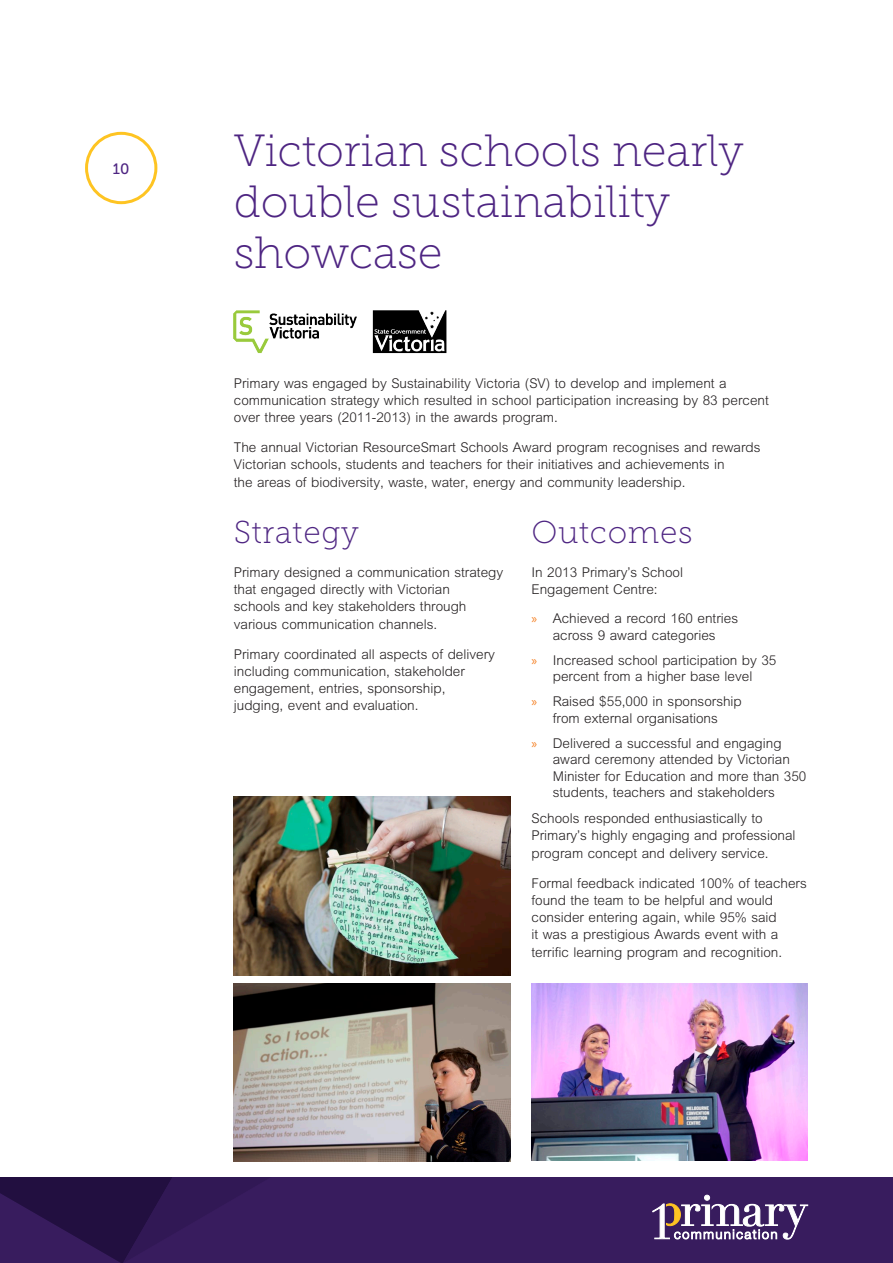
<style>
.page{position:relative;width:893px;height:1263px;background:#fff}
.page>*{position:absolute;margin:0;border:0;box-sizing:border-box;transform-origin:0 0}
.Main_heading_-_Purpl{font:45px/51px "Museo Slab 100";color:#4e2582}
.Title_-_Purple{font:31.5px "Museo Slab 100";letter-spacing:.025em;color:#4e2582}
.t1{font:15px "Museo Slab 500";color:#4e2582}
.Body_Copy{font:300 13.5px/17.2px "M Arial";color:#231f20}
.s1{font-family:"Myriad Pro";font-weight:400;color:#f57f21}
</style>
<div class="page">
<svg style="left:0;top:1178px;width:123px;height:85px;background:#2a144c"></svg>
<div style="left:123px;top:1178px;width:770px;height:85px;background:#381c5e"></div>
<svg style="left:652px;top:1195px;width:156px;height:44px"></svg>
<img style="left:233px;top:310px;width:214px;height:44px">
<img style="left:234px;top:983px;width:276px;height:179px">
<img style="left:234px;top:797px;width:276px;height:178px">
<img style="left:531px;top:983px;width:277px;height:177px">
<div style="left:85px;top:132px;width:72px;height:72px;border:3px solid #fec422;border-radius:50%"></div>
<p class="t1" style="left:113px;top:160px;width:18px">10</p>
<p class="Main_heading_-_Purpl" style="left:234px;top:125px;width:511px">Victorian schools nearly double sustainability showcase</p>
<p class="Body_Copy" style="left:234px;top:374px;width:536px">Primary was engaged by Sustainability Victoria (SV) to develop and implement a communication strategy which resulted in school participation increasing by 83 percent over three years (2011-2013) in the awards program.</p>
<p class="Body_Copy" style="left:234px;top:439px;width:528px">The annual Victorian ResourceSmart Schools Award program recognises and rewards<br>Victorian schools, students and teachers for their initiatives and achievements in<br>the areas of biodiversity, waste, water, energy and community leadership.</p>
<p class="Title_-_Purple" style="left:234px;top:515px;width:126px">Strategy</p>
<p class="Body_Copy" style="left:234px;top:563px;width:271px">Primary designed a communication strategy that engaged directly with Victorian<br>schools and key stakeholders through various communication channels.</p>
<p class="Body_Copy" style="left:234px;top:645px;width:263px">Primary coordinated all aspects of delivery including communication, stakeholder engagement, entries, sponsorship, judging, event and evaluation.</p>
<p class="Title_-_Purple" style="left:531px;top:515px;width:163px">Outcomes</p>
<p class="Body_Copy" style="left:531px;top:563px;width:153px">In 2013 Primary’s School<br>Engagement Centre:</p>
<p class="Body_Copy" style="left:531px;top:610px;width:208px;line-height:16.5px;text-align:center"><span class="s1">»</span> Achieved a record 160 entries across 9 award categories</p>
<p class="Body_Copy" style="left:531px;top:652px;width:246px;line-height:16.5px;text-align:center"><span class="s1">»</span> Increased school participation by 35 percent from a higher base level</p>
<p class="Body_Copy" style="left:531px;top:693px;width:212px;line-height:16.5px;text-align:center"><span class="s1">»</span> Raised $55,000 in sponsorship from external organisations</p>
<p class="Body_Copy" style="left:553px;top:735px;width:255px;line-height:16.5px;text-indent:-21px"><span class="s1">»</span> Delivered a successful and engaging award ceremony attended by Victorian Minister for Education and more than 350 students, teachers and stakeholders</p>
<p class="Body_Copy" style="left:531px;top:810px;width:266px">Schools responded enthusiastically to<br>Primary’s highly engaging and professional program concept and delivery service.</p>
<p class="Body_Copy" style="left:531px;top:874px;width:277px">Formal feedback indicated 100% of teachers found the team to be helpful and would consider entering again, while 95% said<br>it was a prestigious Awards event with a terrific learning program and recognition.</p>
</div>
